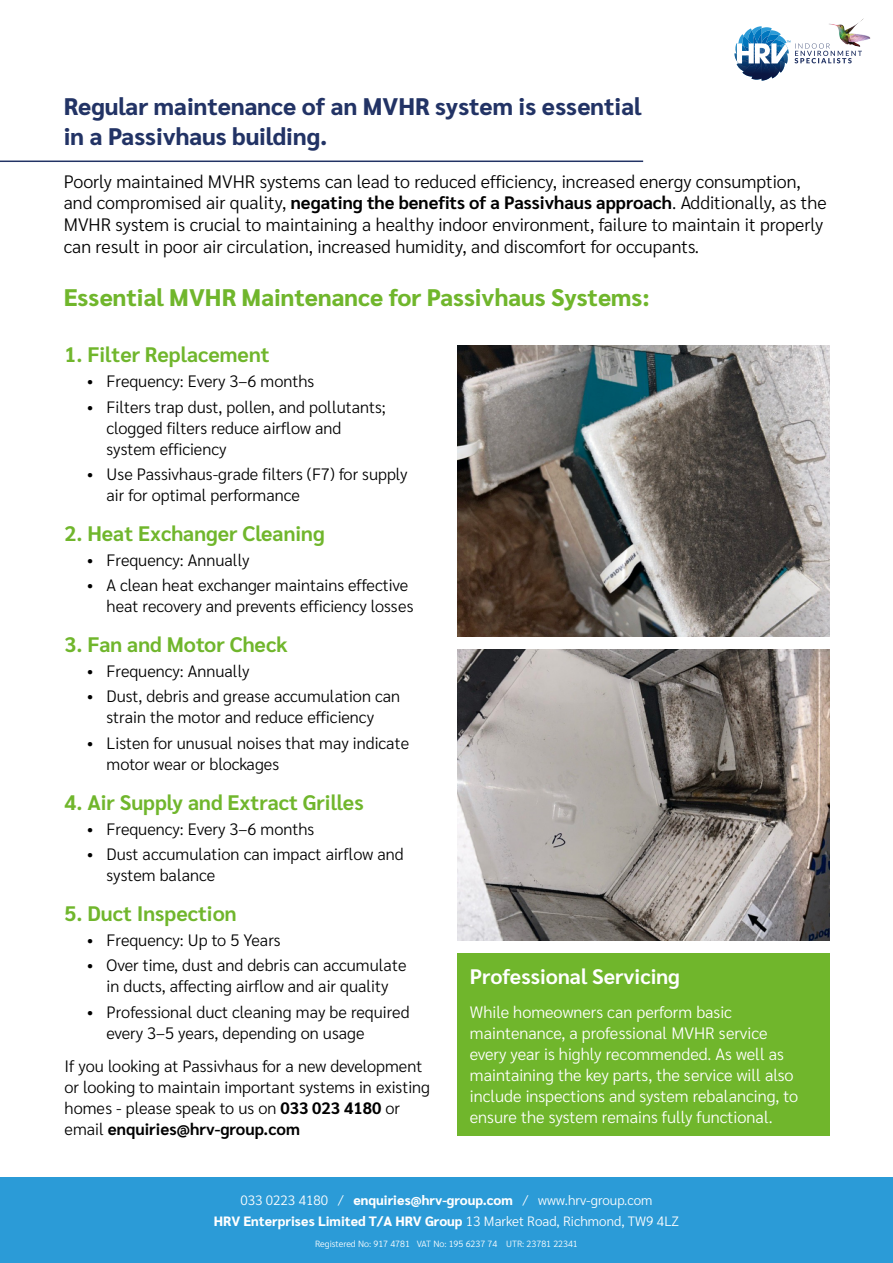
<style>
.page{position:relative;width:893px;height:1263px;background:#fff}
.page>*{position:absolute;margin:0;border:0;box-sizing:border-box;transform-origin:0 0}
.t1{font:800 24px/30px "Sarabun";color:#223365}
.t2{font:800 24px "Sarabun";color:#70b62c}
.t3{font:700 21px "Sarabun";color:#70b62c}
.t4{font:700 21px "Sarabun";color:#fff}
.t5{font:300 18px/21.6px "Sarabun";color:#000}
.t6{font:300 16.5px/21px "Sarabun";color:#000}
.t7{font:300 16.5px/21px "Sarabun";color:#fff}
.t8{font:300 13.5px/21px "Sarabun";color:#fff;text-align:center}
.t9{font:300 9px "Sarabun";color:#fff}
.s1{font-weight:700}
.s2{font-weight:800}
</style>
<div class="page">
<img style="left:829px;top:18px;width:42px;height:23px">
<img style="left:734px;top:26px;width:128px;height:55px">
<div style="left:0;top:1178px;width:893px;height:85px;background:#2b9bd7"></div>
<hr style="left:0;top:161px;width:643px;height:1px;background:#223365">
<div style="left:457px;top:953px;width:372px;height:183px;background:#70b62c"></div>
<img style="left:457px;top:345px;width:372px;height:291px">
<img style="left:457px;top:649px;width:372px;height:292px">
<h1 class="t1" style="left:64px;top:92px;width:579px">Regular maintenance of an MVHR system is essential in a Passivhaus building.</h1>
<p class="t5" style="left:64px;top:171px;width:764px">Poorly maintained MVHR systems can lead to reduced efficiency, increased energy consumption, and compromised air quality, <span class="s1">negating the benefits of a Passivhaus approach</span>. Additionally, as the MVHR system is crucial to maintaining a healthy indoor environment, failure to maintain it properly can result in poor air circulation, increased humidity, and discomfort for occupants.</p>
<h1 class="t2" style="left:64px;top:283px;width:587px">Essential MVHR Maintenance for Passivhaus Systems:</h1>
<p class="t3" style="left:65px;top:343px;width:207px">1. Filter Replacement</p>
<p class="t6" style="left:87px;top:371px;width:229px">• Frequency: Every 3–6 months</p>
<p class="t6" style="left:107px;top:396px;width:281px;text-indent:-20px">• Filters trap dust, pollen, and pollutants; clogged filters reduce airflow and system efficiency</p>
<p class="t6" style="left:107px;top:464px;width:302px;text-indent:-20px">• Use Passivhaus-grade filters (F7) for supply air for optimal performance</p>
<p class="t3" style="left:65px;top:521px;width:262px">2. Heat Exchanger Cleaning</p>
<p class="t6" style="left:87px;top:550px;width:164px">• Frequency: Annually</p>
<p class="t6" style="left:107px;top:575px;width:308px;text-indent:-20px">• A clean heat exchanger maintains effective heat recovery and prevents efficiency losses</p>
<p class="t3" style="left:65px;top:632px;width:224px">3. Fan and Motor Check</p>
<p class="t6" style="left:87px;top:661px;width:164px">• Frequency: Annually</p>
<p class="t6" style="left:87px;top:686px;width:315px;text-align:center">• Dust, debris and grease accumulation can strain the motor and reduce efficiency</p>
<p class="t6" style="left:107px;top:732px;width:304px;text-indent:-20px">• Listen for unusual noises that may indicate motor wear or blockages</p>
<p class="t3" style="left:65px;top:790px;width:301px">4. Air Supply and Extract Grilles</p>
<p class="t6" style="left:87px;top:818px;width:229px">• Frequency: Every 3–6 months</p>
<p class="t6" style="left:107px;top:844px;width:299px;text-indent:-20px">• Dust accumulation can impact airflow and system balance</p>
<p class="t3" style="left:65px;top:901px;width:174px">5. Duct Inspection</p>
<p class="t6" style="left:87px;top:930px;width:195px">• Frequency: Up to 5 Years</p>
<p class="t6" style="left:87px;top:955px;width:321px;text-align:center">• Over time, dust and debris can accumulate in ducts, affecting airflow and air quality</p>
<p class="t6" style="left:107px;top:1001px;width:305px;text-indent:-20px">• Professional duct cleaning may be required every 3–5 years, depending on usage</p>
<p class="t6" style="left:65px;top:1056px;width:367px">If you looking at Passivhaus for a new development or looking to maintain important systems in existing homes - please speak to us on <span class="s1">033 023 4180</span> or email <span class="s1">enquiries@hrv-group.com</span></p>
<p class="t4" style="left:470px;top:965px;width:211px">Professional Servicing</p>
<p class="t7" style="left:470px;top:1002px;width:330px">While homeowners can perform basic maintenance, a professional MVHR service every year is highly recommended. As well as maintaining the key parts, the service will also include inspections and system rebalancing, to ensure the system remains fully functional.</p>
<p class="t8" style="left:214px;top:1190px;width:467px">033 0223 4180 / <span class="s2">enquiries@hrv-group.com</span> / www.hrv-group.com<br><span class="s2">HRV Enterprises Limited T/A HRV Group</span> 13 Market Road, Richmond, TW9 4LZ</p>
<p class="t9" style="left:315px;top:1239px;width:264px">Registered No: 917 4781 VAT No: 195 6237 74 UTR: 23781 22341</p>
</div>
